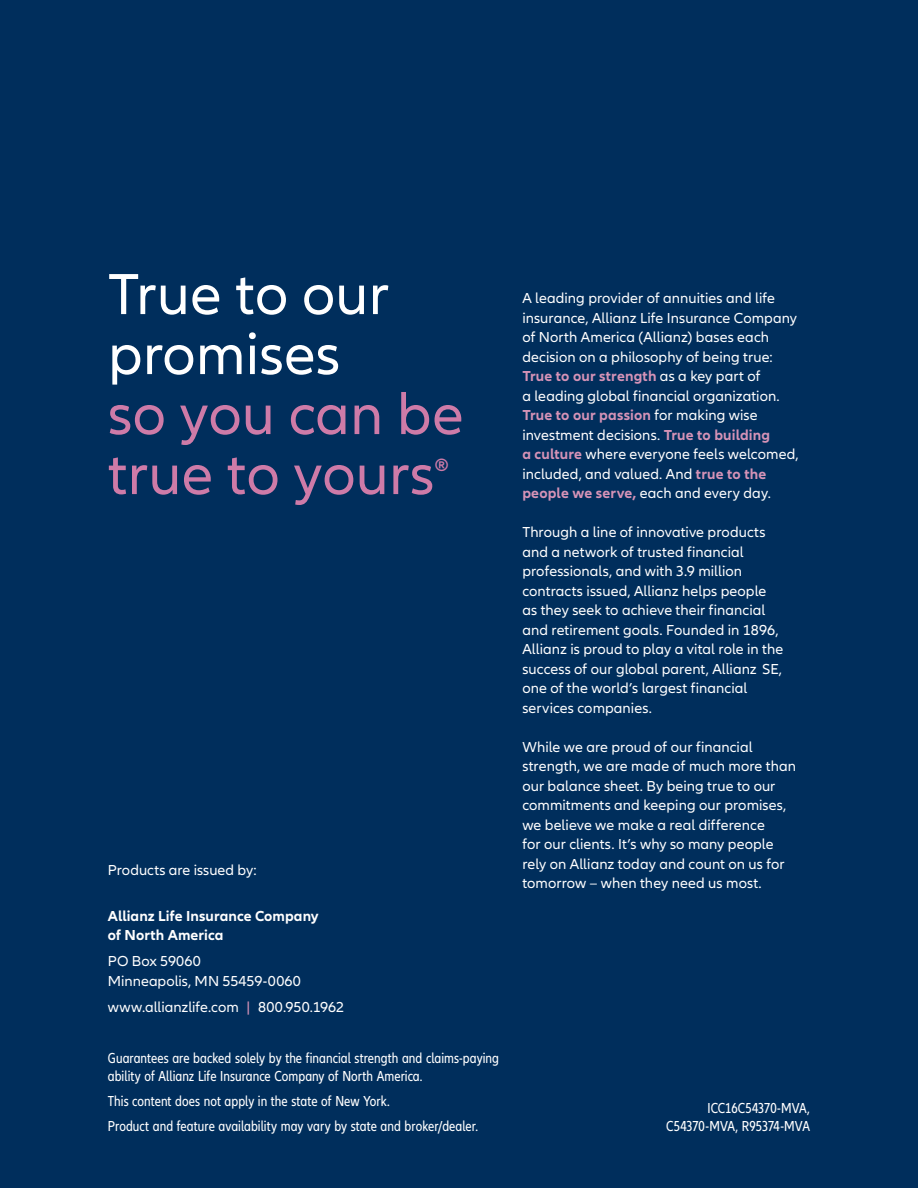
<style>
.page{position:relative;width:918px;height:1188px;background:#002e5c}
.page>*{position:absolute;margin:0;border:0;box-sizing:border-box;transform-origin:0 0}
.t1{font:60px/60px "Allianz Neo";letter-spacing:.005em;color:#ce7ba8}
.t2{font:60px/60px "Allianz Neo";letter-spacing:.005em;color:#fff}
.t3{font:15px/19.5px "Allianz Neo";letter-spacing:.005em;color:#fff}
.t4{font:condensed 15px/18px "Allianz Neo";color:#fff}
.t5{font:700 15px/19.5px "Allianz Neo";letter-spacing:.005em;color:#fff}
.s1{color:#d593b7}
.s2{font-weight:700;color:#d593b7}
</style>
<div class="page">
<h1 class="t2" style="left:108px;top:266px;width:283px">True to our promises</h1>
<h1 class="t1" style="left:108px;top:386px;width:357px">so you can be true to yours<sup>®</sup></h1>
<p class="t3" style="left:108px;top:860px;width:150px">Products are issued by:</p>
<p class="t5" style="left:108px;top:906px;width:212px">Allianz Life Insurance Company of North America</p>
<p class="t3" style="left:108px;top:952px;width:194px">PO Box 59060<br>Minneapolis, MN 55459-0060</p>
<p class="t3" style="left:108px;top:998px;width:238px">www.allianzlife.com <span class="s1">|</span> 800.950.1962</p>
<p class="t4" style="left:108px;top:1050px;width:393px">Guarantees are backed solely by the financial strength and claims-paying ability of Allianz Life Insurance Company of North America.</p>
<p class="t4" style="left:108px;top:1089px;width:372px;line-height:24.8px">This content does not apply in the state of New York.<br>Product and feature availability may vary by state and broker/dealer.</p>
<p class="t3" style="left:522px;top:289px;width:278px">A leading provider of annuities and life insurance, Allianz Life Insurance Company of North America (Allianz) bases each decision on a philosophy of being true:<br><span class="s2">True to our strength</span> as a key part of<br>a leading global financial organization.<br><span class="s2">True to our passion</span> for making wise investment decisions. <span class="s2">True to building<br>a culture</span> where everyone feels welcomed, included, and valued. And <span class="s2">true to the people we serve,</span> each and every day.</p>
<p class="t3" style="left:522px;top:523px;width:262px">Through a line of innovative products and a network of trusted financial professionals, and with 3.9 million contracts issued, Allianz helps people as they seek to achieve their financial and retirement goals. Founded in 1896, Allianz is proud to play a vital role in the success of our global parent, Allianz SE, one of the world’s largest financial services companies.</p>
<p class="t3" style="left:522px;top:737px;width:275px">While we are proud of our financial strength, we are made of much more than our balance sheet. By being true to our commitments and keeping our promises, we believe we make a real difference<br>for our clients. It’s why so many people rely on Allianz today and count on us for tomorrow – when they need us most.</p>
<p class="t4" style="left:666px;top:1099px;width:145px;text-align:right">ICC16C54370-MVA,<br>C54370-MVA, R95374-MVA</p>
</div>
